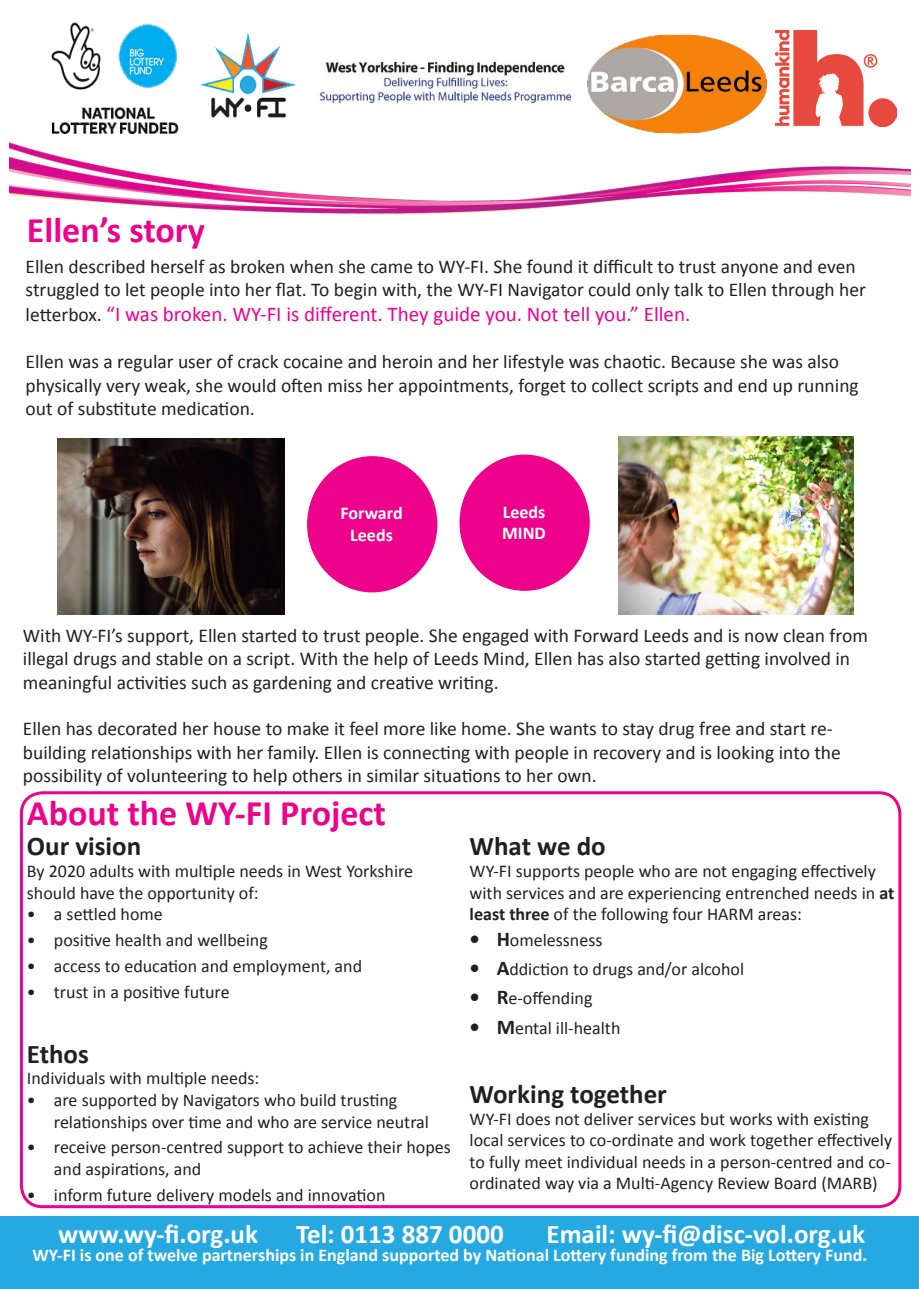
<style>
.page{position:relative;width:919px;height:1289px;background:#fff}
.page>*{position:absolute;margin:0;border:0;box-sizing:border-box;transform-origin:0 0}
.t1{font:700 36px "Calibri";color:#ed028c}
.t2{font:700 27px "Calibri";color:#fff}
.t3{font:700 27px "Calibri";color:#231f20}
.Paragraph_Style_1{font:21px "Calibri";color:#ed028c}
.Paragraph_Style_1-2{font:19.5px/23.4px "Calibri";color:#231f20}
.t4{font:18px/21.6px "Calibri";color:#231f20}
.t5{font:700 18px "Calibri";color:#fff}
.s1{font-size:19.5px;color:#231f20}
.s2{font-weight:700}
.s3{font-weight:700;font-size:21px}
</style>
<div class="page">
<div style="left:0;top:1216px;width:918px;height:72px;background:#26a9e0"></div>
<div style="left:20px;top:791px;width:881px;height:417px;border:3px solid #ed028c;border-radius:21px"></div>
<div style="left:459px;top:454px;width:130px;height:137px;background:#ed028c;border-radius:50%"></div>
<img style="left:319px;top:61px;width:253px;height:42px">
<img style="left:51px;top:22px;width:245px;height:112px">
<img style="left:587px;top:35px;width:179px;height:98px">
<img style="left:57px;top:438px;width:228px;height:176px">
<img style="left:619px;top:436px;width:234px;height:178px">
<img style="left:9px;top:143px;width:901px;height:72px">
<div style="left:307px;top:456px;width:130px;height:136px;background:#ed028c;border-radius:50%"></div>
<img style="left:775px;top:30px;width:121px;height:96px">
<p class="t1" style="left:27px;top:207px;width:179px">Ellen’s story</p>
<p class="Paragraph_Style_1-2" style="left:26px;top:255px;width:841px">Ellen described herself as broken when she came to WY-FI. She found it difficult to trust anyone and even struggled to let people into her flat. To begin with, the WY-FI Navigator could only talk to Ellen through her</p>
<p class="Paragraph_Style_1" style="left:26px;top:301px;width:666px"><span class="s1">letterbox.</span> “I was broken. WY-FI is different. They guide you. Not tell you.” Ellen.</p>
<p class="Paragraph_Style_1-2" style="left:26px;top:350px;width:834px">Ellen was a regular user of crack cocaine and heroin and her lifestyle was chaotic. Because she was also physically very weak, she would often miss her appointments, forget to collect scripts and end up running out of substitute medication.</p>
<p class="t5" style="left:340px;top:502px;width:64px">Forward</p>
<p class="t5" style="left:350px;top:523px;width:44px">Leeds</p>
<p class="t5" style="left:502px;top:500px;width:44px">Leeds</p>
<p class="t5" style="left:502px;top:522px;width:45px">MIND</p>
<p class="Paragraph_Style_1-2" style="left:23px;top:623px;width:846px">With WY-FI’s support, Ellen started to trust people. She engaged with Forward Leeds and is now clean from illegal drugs and stable on a script. With the help of Leeds Mind, Ellen has also started getting involved in meaningful activities such as gardening and creative writing.</p>
<p class="Paragraph_Style_1-2" style="left:23px;top:717px;width:819px">Ellen has decorated her house to make it feel more like home. She wants to stay drug free and start re&shy;building relationships with her family. Ellen is connecting with people in recovery and is looking into the possibility of volunteering to help others in similar situations to her own.</p>
<p class="t1" style="left:27px;top:789px;width:360px">About the WY-FI Project</p>
<p class="t3" style="left:27px;top:829px;width:116px">Our vision</p>
<p class="t4" style="left:27px;top:860px;width:388px">By 2020 adults with multiple needs in West Yorkshire should have the opportunity of:</p>
<p class="t4" style="left:27px;top:903px;width:137px">• a settled home</p>
<p class="t4" style="left:27px;top:929px;width:242px">• positive health and wellbeing</p>
<p class="t4" style="left:27px;top:955px;width:337px">• access to education and employment, and</p>
<p class="t4" style="left:27px;top:981px;width:204px">• trust in a positive future</p>
<p class="t3" style="left:27px;top:1036px;width:63px">Ethos</p>
<p class="t4" style="left:27px;top:1067px;width:234px">Individuals with multiple needs:</p>
<p class="t4" style="left:54px;top:1089px;width:376px;text-indent:-27px">• are supported by Navigators who build trusting relationships over time and who are service neutral</p>
<p class="t4" style="left:54px;top:1136px;width:398px;text-indent:-27px">• receive person-centred support to achieve their hopes and aspirations, and</p>
<p class="t4" style="left:27px;top:1184px;width:360px">• inform future delivery models and innovation</p>
<p class="t3" style="left:469px;top:829px;width:138px">What we do</p>
<p class="t4" style="left:469px;top:860px;width:426px">WY-FI supports people who are not engaging effectively with services and are experiencing entrenched needs in <span class="s2">at least three</span> of the following four HARM areas:</p>
<p class="t4" style="left:469px;top:928px;width:134px"><span class="s3">• H</span>omelessness</p>
<p class="t4" style="left:469px;top:958px;width:276px"><span class="s3">• A</span>ddiction to drugs and/or alcohol</p>
<p class="t4" style="left:469px;top:987px;width:124px"><span class="s3">• R</span>e-offending</p>
<p class="t4" style="left:469px;top:1017px;width:152px"><span class="s3">• M</span>ental ill-health</p>
<p class="t3" style="left:469px;top:1076px;width:199px">Working together</p>
<p class="t4" style="left:469px;top:1107px;width:424px">WY-FI does not deliver services but works with existing local services to co-ordinate and work together effectively to fully meet individual needs in a person-centred and co&shy;ordinated way via a Multi-Agency Review Board (MARB)</p>
<p class="t2" style="left:58px;top:1216px;width:201px">www.wy-fi.org.uk</p>
<p class="t2" style="left:296px;top:1216px;width:209px">Tel: 0113 887 0000</p>
<p class="t2" style="left:546px;top:1216px;width:320px">Email: wy-fi@disc-vol.org.uk</p>
<p class="t5" style="left:33px;top:1243px;width:836px">WY-FI is one of twelve partnerships in England supported by National Lottery funding from the Big Lottery Fund.</p>
</div>
